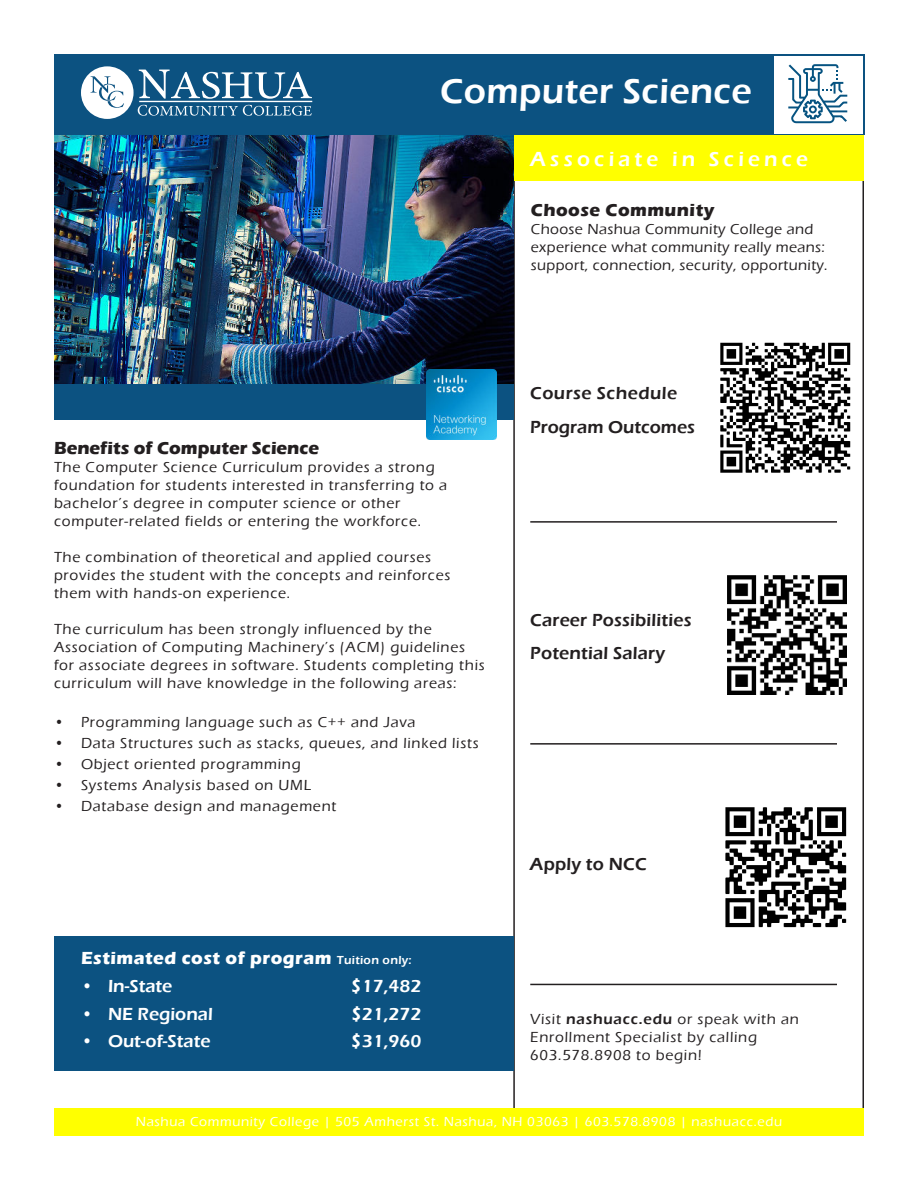
<style>
.page{position:relative;width:918px;height:1188px;background:#fff}
.page>*{position:absolute;margin:0;border:0;box-sizing:border-box;transform-origin:0 0}
.t1{font:600 36px "Eras ITC";letter-spacing:.01em;color:#fff}
.t2{font:600 21px "Eras ITC";letter-spacing:.2em;color:#fff}
.t3{font:600 18px/33.3px "Eras ITC";letter-spacing:.01em;color:#231f20}
.t4{font:600 18px "Eras ITC";color:#fff}
.t5{font:700 18px "Eras ITC";letter-spacing:.025em;color:#fff}
.t6{font:700 18px "Eras ITC";color:#231f20}
.t7{font:700 18px "Eras ITC";letter-spacing:.025em;color:#231f20}
.t8{font:500 15px/18px "Eras ITC";letter-spacing:.05em;color:#231f20}
.t9{font:500 15px/18px "Eras ITC";letter-spacing:.025em;color:#231f20}
.t10{font:500 13.5px "Eras ITC";letter-spacing:.05em;color:#fff}
.s1{font-weight:600;font-size:12px}
.s2{font-weight:600}
</style>
<div class="page">
<img style="left:54px;top:135px;width:459px;height:249px">
<div style="left:54px;top:54px;width:810px;height:81px;background:#0c5281"></div>
<div style="left:774px;top:56px;width:88px;height:77px;background:#fff"></div>
<svg style="left:788px;top:64px;width:59px;height:59px"></svg>
<svg style="left:81px;top:66px;width:231px;height:53px"></svg>
<div style="left:55px;top:1109px;width:809px;height:27px;background:#ff0"></div>
<div style="left:54px;top:936px;width:459px;height:135px;background:#0c5281"></div>
<div style="left:514px;top:135px;width:350px;height:46px;background:#ff0"></div>
<div style="left:54px;top:384px;width:459px;height:36px;background:#0c5281"></div>
<img style="left:427px;top:370px;width:69px;height:69px">
<hr style="left:530px;top:521px;width:307px;height:2px;background:#231f20">
<hr style="left:530px;top:743px;width:307px;height:2px;background:#231f20">
<hr style="left:530px;top:984px;width:307px;height:1px;background:#231f20">
<img style="left:727px;top:575px;width:120px;height:120px">
<img style="left:720px;top:342px;width:131px;height:131px">
<img style="left:725px;top:807px;width:122px;height:121px">
<h1 class="t1" style="left:440px;top:76px;width:313px">Computer Science</h1>
<h2 class="t2" style="left:530px;top:150px;width:279px">Associate in Science</h2>
<p class="t7" style="left:531px;top:202px;width:185px">Choose Community</p>
<p class="t9" style="left:531px;top:221px;width:298px">Choose Nashua Community College and experience what community really means: support, connection, security, opportunity.</p>
<p class="t6" style="left:54px;top:440px;width:267px">Benefits of Computer Science</p>
<p class="t8" style="left:54px;top:459px;width:395px">The Computer Science Curriculum provides a strong foundation for students interested in transferring to a bachelor’s degree in computer science or other computer-related fields or entering the workforce.</p>
<p class="t8" style="left:54px;top:549px;width:398px">The combination of theoretical and applied courses provides the student with the concepts and reinforces them with hands-on experience.</p>
<p class="t8" style="left:54px;top:621px;width:432px">The curriculum has been strongly influenced by the Association of Computing Machinery’s (ACM) guidelines for associate degrees in software. Students completing this curriculum will have knowledge in the following areas:</p>
<p class="t8" style="left:54px;top:714px;width:363px">• Programming language such as C++ and Java</p>
<p class="t8" style="left:54px;top:735px;width:426px">• Data Structures such as stacks, queues, and linked lists</p>
<p class="t8" style="left:54px;top:756px;width:248px">• Object oriented programming</p>
<p class="t8" style="left:54px;top:777px;width:259px">• Systems Analysis based on UML</p>
<p class="t8" style="left:54px;top:798px;width:284px">• Database design and management</p>
<p class="t5" style="left:81px;top:951px;width:332px">Estimated cost of program <span class="s1">Tuition only:</span></p>
<p class="t4" style="left:81px;top:978px;width:93px">• In-State</p>
<p class="t4" style="left:351px;top:978px;width:72px">$17,482</p>
<p class="t4" style="left:81px;top:1006px;width:133px">• NE Regional</p>
<p class="t4" style="left:351px;top:1006px;width:72px">$21,272</p>
<p class="t4" style="left:81px;top:1034px;width:131px">• Out-of-State</p>
<p class="t4" style="left:351px;top:1034px;width:72px">$31,960</p>
<p class="t3" style="left:530px;top:377px;width:166px;line-height:34.2px">Course Schedule<br>Program Outcomes</p>
<p class="t3" style="left:530px;top:604px;width:163px">Career Possibilities<br>Potential Salary</p>
<p class="t3" style="left:530px;top:849px;width:118px">Apply to NCC</p>
<p class="t8" style="left:530px;top:1011px;width:270px">Visit <span class="s2">nashuacc.edu</span> or speak with an<br>Enrollment Specialist by calling<br>603.578.8908 to begin!</p>
<p class="t10" style="left:136px;top:1116px;width:648px">Nashua Community College | 505 Amherst St. Nashua, NH 03063 | 603.578.8908 | nashuacc.edu</p>
</div>
